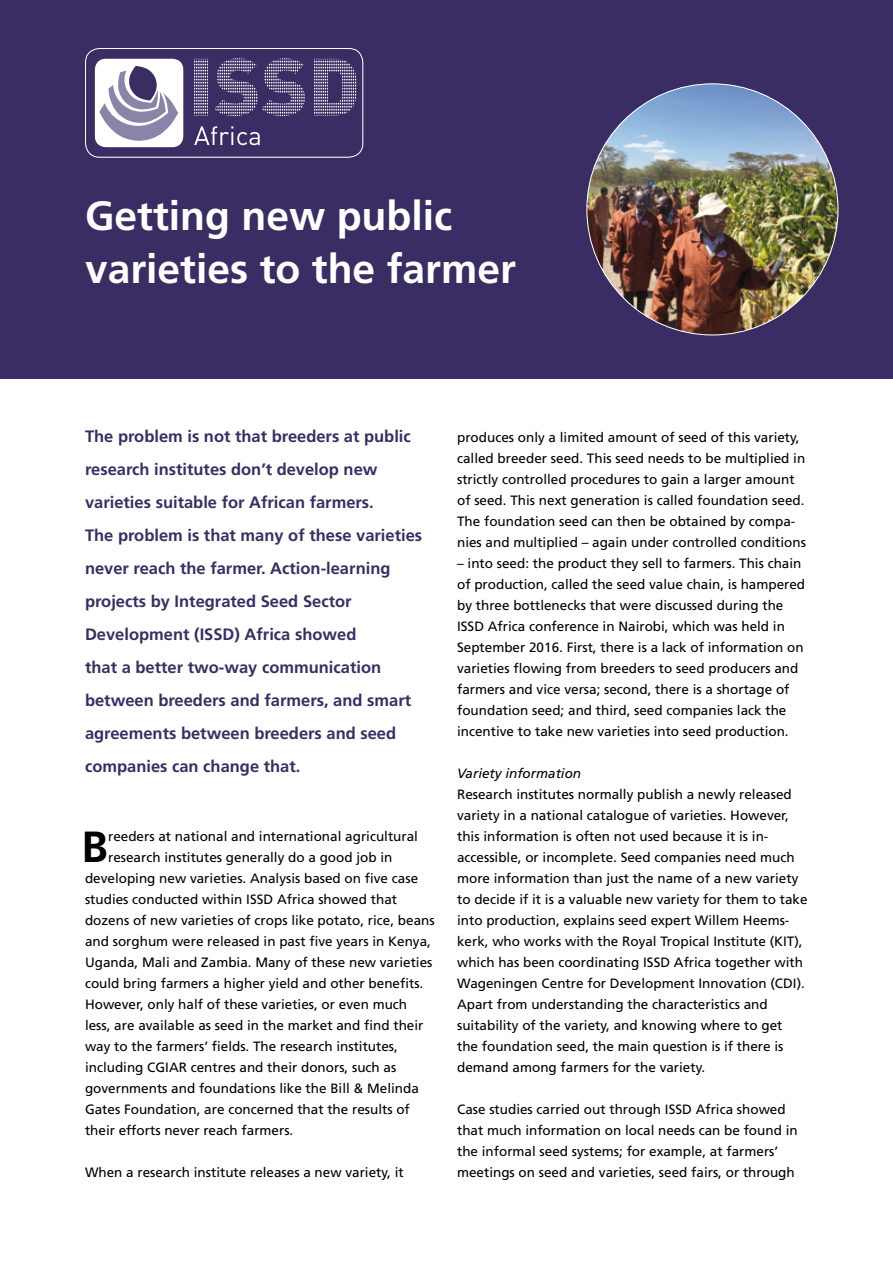
<style>
.page{position:relative;width:893px;height:1263px;background:#fff}
.page>*{position:absolute;margin:0;border:0;box-sizing:border-box;transform-origin:0 0}
.t1{font:700 43.65px "Frutiger";color:#000}
.t2{font:700 40.8px/52.5px "Frutiger";color:#fff}
.t3{font:700 16.5px/33px "Frutiger";color:#392d63}
.t4{font:13.5px/21px "Frutiger";color:#000}
.t5{font:italic 13.5px "Frutiger";color:#000}
</style>
<div class="page">
<div style="left:0;top:0;width:893px;height:379px;background:#392d63"></div>
<img style="left:587px;top:84px;width:251px;height:251px;border-radius:126px">
<svg style="left:86px;top:49px;width:277px;height:108px"></svg>
<div style="left:85px;top:48px;width:278px;height:110px;border:1px solid #fff;border-radius:14px"></div>
<h2 class="t2" style="left:85px;top:190px;width:432px">Getting new public varieties to the farmer</h2>
<p class="t3" style="left:85px;top:419px;width:339px">The problem is not that breeders at public research institutes don’t develop new varieties suitable for African farmers.<br>The problem is that many of these varieties never reach the farmer. Action-learning projects by Integrated Seed Sector Development (ISSD) Africa showed<br>that a better two-way communication between breeders and farmers, and smart agreements between breeders and seed companies can change that.</p>
<h1 class="t1" style="left:82px;top:821px;width:28px">B</h1>
<p class="t4" style="left:108px;top:825px;width:311px">reeders at national and international agricultural</p>
<p class="t4" style="left:108px;top:846px;width:286px">research institutes generally do a good job in</p>
<p class="t4" style="left:85px;top:867px;width:335px">developing new varieties. Analysis based on five case</p>
<p class="t4" style="left:85px;top:888px;width:314px">studies conducted within ISSD Africa showed that</p>
<p class="t4" style="left:85px;top:909px;width:351px">dozens of new varieties of crops like potato, rice, beans</p>
<p class="t4" style="left:85px;top:930px;width:347px">and sorghum were released in past five years in Kenya,</p>
<p class="t4" style="left:85px;top:951px;width:349px">Uganda, Mali and Zambia. Many of these new varieties</p>
<p class="t4" style="left:85px;top:972px;width:340px">could bring farmers a higher yield and other benefits.</p>
<p class="t4" style="left:85px;top:993px;width:324px">However, only half of these varieties, or even much</p>
<p class="t4" style="left:85px;top:1014px;width:340px">less, are available as seed in the market and find their</p>
<p class="t4" style="left:85px;top:1035px;width:314px">way to the farmers’ fields. The research institutes,</p>
<p class="t4" style="left:85px;top:1056px;width:313px">including CGIAR centres and their donors, such as</p>
<p class="t4" style="left:85px;top:1077px;width:335px">governments and foundations like the Bill &amp; Melinda</p>
<p class="t4" style="left:85px;top:1098px;width:326px">Gates Foundation, are concerned that the results of</p>
<p class="t4" style="left:85px;top:1119px;width:210px">their efforts never reach farmers.</p>
<p class="t4" style="left:85px;top:1161px;width:320px">When a research institute releases a new variety, it</p>
<p class="t4" style="left:457px;top:426px;width:350px">produces only a limited amount of seed of this variety, called breeder seed. This seed needs to be multiplied in strictly controlled procedures to gain a larger amount of seed. This next generation is called foundation seed.<br>The foundation seed can then be obtained by compa&shy;nies and multiplied – again under controlled conditions</p>
<p class="t4" style="left:457px;top:553px;width:350px">– into seed: the product they sell to farmers. This chain of production, called the seed value chain, is hampered by three bottlenecks that were discussed during the ISSD Africa conference in Nairobi, which was held in September 2016. First, there is a lack of information on varieties flowing from breeders to seed producers and farmers and vice versa; second, there is a shortage of foundation seed; and third, seed companies lack the incentive to take new varieties into seed production.</p>
<p class="t5" style="left:457px;top:765px;width:126px">Variety information</p>
<p class="t4" style="left:457px;top:784px;width:352px">Research institutes normally publish a newly released variety in a national catalogue of varieties. However, this information is often not used because it is in&shy;accessible, or incomplete. Seed companies need much more information than just the name of a new variety to decide if it is a valuable new variety for them to take into production, explains seed expert Willem Heems&shy;kerk, who works with the Royal Tropical Institute (KIT), which has been coordinating ISSD Africa together with Wageningen Centre for Development Innovation (CDI).<br>Apart from understanding the characteristics and suitability of the variety, and knowing where to get<br>the foundation seed, the main question is if there is demand among farmers for the variety.</p>
<p class="t4" style="left:457px;top:1099px;width:342px">Case studies carried out through ISSD Africa showed that much information on local needs can be found in the informal seed systems; for example, at farmers’ meetings on seed and varieties, seed fairs, or through</p>
</div>
